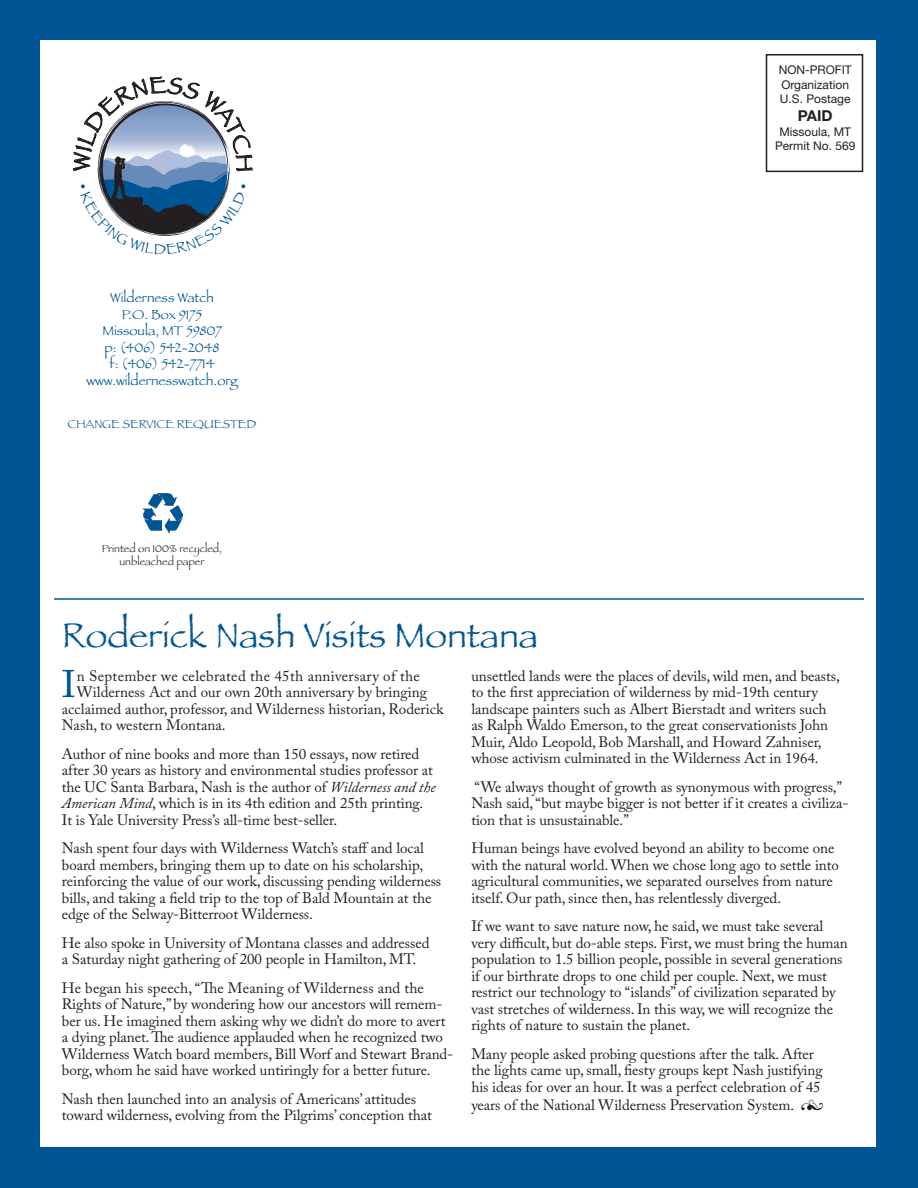
<style>
.page{position:relative;width:918px;height:1188px;background:#005594}
.page>*{position:absolute;margin:0;border:0;box-sizing:border-box;transform-origin:0 0}
.t1{font:38.25px "Adobe Caslon Pro";color:#005594}
.t2{font:36px "Papyrus";color:#005594}
.t3{font:15px/16.5px "Adobe Caslon Pro";letter-spacing:-.005em;color:#231f20}
.t4{font:15px "Adobe Caslon Pro";letter-spacing:.02em;color:#231f20}
.t5{font:700 15px "Helvetica Neue";color:#231f20}
.t6{font:13.5px/16.5px "Papyrus";color:#005594;text-align:center}
.t7{font:12px/14.4px "Helvetica Neue";color:#231f20}
.t8{font:12px "Papyrus";color:#005594}
.t9{font:10.5px/12.6px "Papyrus";color:#231f20;text-align:center}
.s1{font-style:italic}
</style>
<div class="page">
<div style="left:40px;top:40px;width:836px;height:1108px;background:#fff"></div>
<div style="left:766px;top:54px;width:97px;height:118px;border:2px solid #231f20"></div>
<img style="left:142px;top:493px;width:41px;height:41px">
<hr style="left:54px;top:598px;width:810px;height:2px;background:#005594">
<svg style="left:73px;top:76px;width:180px;height:160px"></svg>
<p class="t6" style="left:86px;top:289px;width:153px">Wilderness Watch<br>P.O. Box 9175<br>Missoula, MT 59807<br>p: (406) 542-2048<br>f: (406) 542-7714 www.wildernesswatch.org</p>
<p class="t8" style="left:67px;top:417px;width:191px">CHANGE SERVICE REQUESTED</p>
<p class="t9" style="left:102px;top:542px;width:122px">Printed on 100% recycled, unbleached paper</p>
<p class="t7" style="left:779px;top:63px;width:75px">NON-PROFIT<br>Organization<br>U.S. Postage</p>
<p class="t5" style="left:798px;top:107px;width:36px">PAID</p>
<p class="t7" style="left:775px;top:124px;width:82px;text-align:center">Missoula, MT<br>Permit No. 569</p>
<h2 class="t2" style="left:62px;top:614px;width:478px">Roderick Nash Visits Montana</h2>
<h1 class="t1" style="left:62px;top:661px;width:16px">I</h1>
<p class="t4" style="left:77px;top:667px;width:345px">n September we celebrated the 45th anniversary of the</p>
<p class="t3" style="left:471px;top:667px;width:370px">unsettled lands were the places of devils, wild men, and beasts, to the first appreciation of wilderness by mid-19th century landscape painters such as Albert Bierstadt and writers such as Ralph Waldo Emerson, to the great conservationists John Muir, Aldo Leopold, Bob Marshall, and Howard Zahniser, whose activism culminated in the Wilderness Act in 1964.</p>
<p class="t3" style="left:471px;top:778px;width:379px">“We always thought of growth as synonymous with progress,”<br>Nash said, “but maybe bigger is not better if it creates a civiliza&shy;tion that is unsustainable.”</p>
<p class="t3" style="left:471px;top:840px;width:369px">Human beings have evolved beyond an ability to become one with the natural world. When we chose long ago to settle into agricultural communities, we separated ourselves from nature itself. Our path, since then, has relentlessly diverged.</p>
<p class="t3" style="left:471px;top:918px;width:378px">If we want to save nature now, he said, we must take several very difficult, but do-able steps. First, we must bring the human population to 1.5 billion people, possible in several generations if our birthrate drops to one child per couple. Next, we must restrict our technology to “islands” of civilization separated by vast stretches of wilderness. In this way, we will recognize the rights of nature to sustain the planet.</p>
<p class="t3" style="left:471px;top:1045px;width:353px">Many people asked probing questions after the talk. After the lights came up, small, fiesty groups kept Nash justifying his ideas for over an hour. It was a perfect celebration of 45</p>
<p class="t3" style="left:471px;top:1096px;width:324px">years of the National Wilderness Preservation System.</p>
<p class="t3" style="left:77px;top:684px;width:352px">Wilderness Act and our own 20th anniversary by bringing</p>
<p class="t3" style="left:62px;top:700px;width:383px">acclaimed author, professor, and Wilderness historian, Roderick</p>
<p class="t3" style="left:62px;top:717px;width:165px">Nash, to western Montana.</p>
<p class="t3" style="left:62px;top:745px;width:375px">Author of nine books and more than 150 essays, now retired after 30 years as history and environmental studies professor at the UC Santa Barbara, Nash is the author of <span class="s1">Wilderness and the American Mind</span>, which is in its 4th edition and 25th printing.<br>It is Yale University Press’s all-time best-seller.</p>
<p class="t3" style="left:62px;top:840px;width:381px">Nash spent four days with Wilderness Watch’s staff and local board members, bringing them up to date on his scholarship, reinforcing the value of our work, discussing pending wilderness bills, and taking a field trip to the top of Bald Mountain at the edge of the Selway-Bitterroot Wilderness.</p>
<p class="t3" style="left:62px;top:934px;width:369px">He also spoke in University of Montana classes and addressed a Saturday night gathering of 200 people in Hamilton, MT.</p>
<p class="t3" style="left:62px;top:979px;width:393px">He began his speech, “The Meaning of Wilderness and the Rights of Nature,” by wondering how our ancestors will remem&shy;ber us. He imagined them asking why we didn’t do more to avert a dying planet. The audience applauded when he recognized two Wilderness Watch board members, Bill Worf and Stewart Brand&shy;borg, whom he said have worked untiringly for a better future.</p>
<p class="t3" style="left:62px;top:1090px;width:372px">Nash then launched into an analysis of Americans’ attitudes toward wilderness, evolving from the Pilgrims’ conception that</p>
</div>
